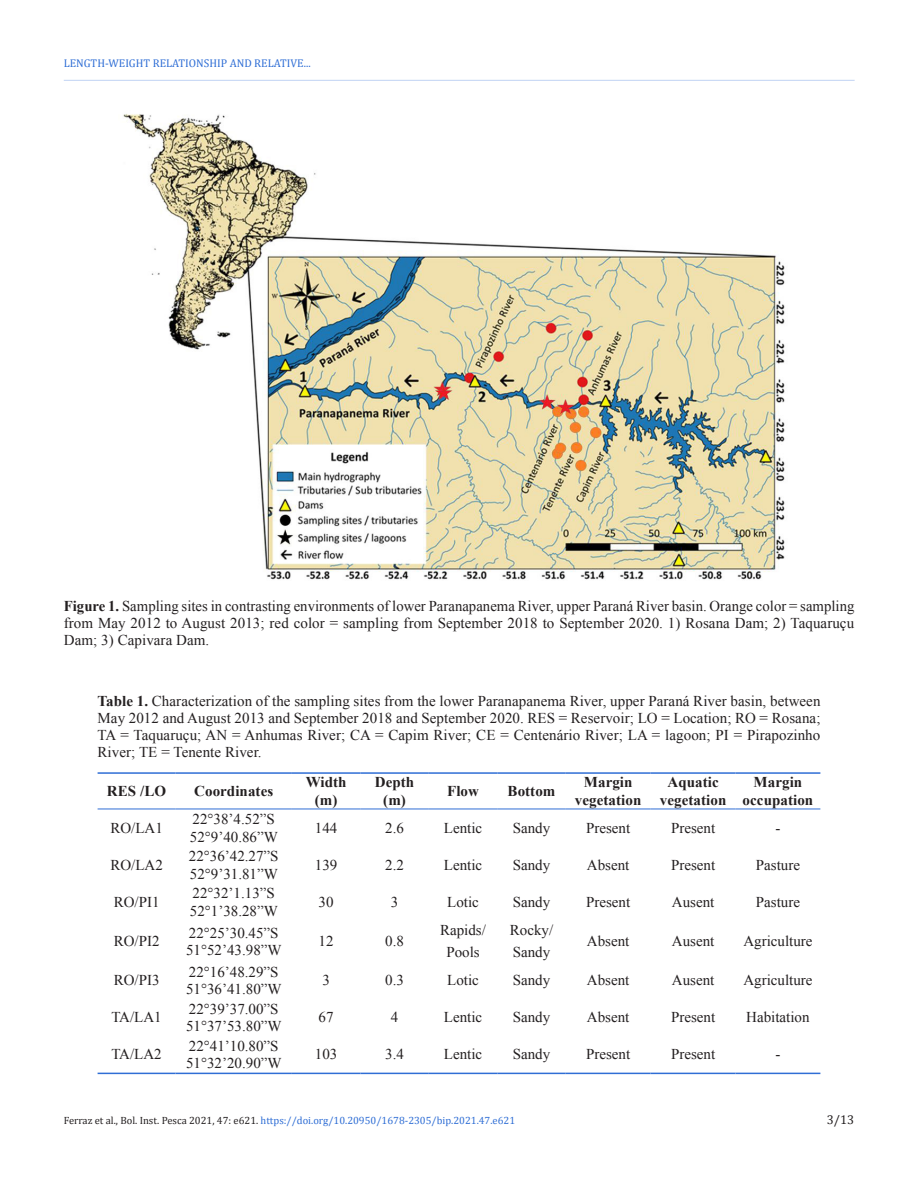
<style>
.page{position:relative;width:918px;height:1188px;background:#fff}
.page>*{position:absolute;margin:0;border:0;box-sizing:border-box;transform-origin:0 0}
.TableBody{font:15px/17.2px "Times New Roman";color:#231f20}
.TableTitle{font:15px/17.2px "Times New Roman";letter-spacing:.005em;color:#231f20;text-align:justify}
.FigureCaption{font:15px/17.2px "Times New Roman";letter-spacing:.005em;color:#231f20;text-align:justify}
.TableHead{font:700 15px/17.2px "Times New Roman";letter-spacing:.005em;color:#231f20;text-align:center}
.t1{font:12.75px "Cambria";color:#231f20}
.t2{font:11.25px "Cambria";color:#2f6ed5}
.t3{font:10.5px "Cambria";color:#2f6ed5}
.s1{font-weight:700}
.s2{color:#231f20}
</style>
<div class="page">
<hr style="left:64px;top:80px;width:791px;height:1px;background:#c1d3f3">
<img style="left:123px;top:114px;width:662px;height:466px">
<hr style="left:98px;top:772px;width:78px;height:2px;background:#2f6ed5">
<hr style="left:176px;top:772px;width:116px;height:2px;background:#2f6ed5">
<hr style="left:292px;top:772px;width:68px;height:2px;background:#2f6ed5">
<hr style="left:360px;top:772px;width:69px;height:2px;background:#2f6ed5">
<hr style="left:429px;top:772px;width:68px;height:2px;background:#2f6ed5">
<hr style="left:497px;top:772px;width:69px;height:2px;background:#2f6ed5">
<hr style="left:566px;top:772px;width:85px;height:2px;background:#2f6ed5">
<hr style="left:651px;top:772px;width:85px;height:2px;background:#2f6ed5">
<hr style="left:736px;top:772px;width:84px;height:2px;background:#2f6ed5">
<hr style="left:98px;top:1073px;width:78px;height:1px;background:#2f6ed5">
<hr style="left:176px;top:1073px;width:116px;height:1px;background:#2f6ed5">
<hr style="left:292px;top:1073px;width:68px;height:1px;background:#2f6ed5">
<hr style="left:360px;top:1073px;width:69px;height:1px;background:#2f6ed5">
<hr style="left:429px;top:1073px;width:68px;height:1px;background:#2f6ed5">
<hr style="left:497px;top:1073px;width:69px;height:1px;background:#2f6ed5">
<hr style="left:566px;top:1073px;width:85px;height:1px;background:#2f6ed5">
<hr style="left:651px;top:1073px;width:85px;height:1px;background:#2f6ed5">
<hr style="left:736px;top:1073px;width:84px;height:1px;background:#2f6ed5">
<hr style="left:98px;top:809px;width:78px;height:1px;background:#2f6ed5">
<hr style="left:176px;top:809px;width:116px;height:1px;background:#2f6ed5">
<hr style="left:292px;top:809px;width:68px;height:1px;background:#2f6ed5">
<hr style="left:360px;top:809px;width:69px;height:1px;background:#2f6ed5">
<hr style="left:429px;top:809px;width:68px;height:1px;background:#2f6ed5">
<hr style="left:497px;top:809px;width:69px;height:1px;background:#2f6ed5">
<hr style="left:566px;top:809px;width:85px;height:1px;background:#2f6ed5">
<hr style="left:651px;top:809px;width:85px;height:1px;background:#2f6ed5">
<hr style="left:736px;top:809px;width:84px;height:1px;background:#2f6ed5">
<p class="t2" style="left:64px;top:57px;width:248px">LENGTH-WEIGHT RELATIONSHIP AND RELATIVE...</p>
<p class="FigureCaption" style="left:64px;top:597px;width:792px"><span class="s1">Figure 1.</span> Sampling sites in contrasting environments of lower Paranapanema River, upper Paraná River basin. Orange color = sampling from May 2012 to August 2013; red color = sampling from September 2018 to September 2020. 1) Rosana Dam; 2) Taquaruçu Dam; 3) Capivara Dam.</p>
<p class="TableTitle" style="left:98px;top:692px;width:724px"><span class="s1">Table 1.</span> Characterization of the sampling sites from the lower Paranapanema River, upper Paraná River basin, between May 2012 and August 2013 and September 2018 and September 2020. RES = Reservoir; LO = Location; RO = Rosana; TA = Taquaruçu; AN = Anhumas River; CA = Capim River; CE = Centenário River; LA = lagoon; PI = Pirapozinho River; TE = Tenente River.</p>
<p class="TableHead" style="left:107px;top:782px;width:61px">RES /LO</p>
<p class="TableHead" style="left:194px;top:782px;width:81px">Coordinates</p>
<p class="TableHead" style="left:306px;top:773px;width:42px">Width (m)</p>
<p class="TableHead" style="left:375px;top:773px;width:41px">Depth (m)</p>
<p class="TableHead" style="left:447px;top:782px;width:33px">Flow</p>
<p class="TableHead" style="left:508px;top:782px;width:49px">Bottom</p>
<p class="TableHead" style="left:575px;top:773px;width:68px">Margin vegetation</p>
<p class="TableHead" style="left:660px;top:773px;width:68px">Aquatic vegetation</p>
<p class="TableHead" style="left:743px;top:773px;width:72px">Margin occupation</p>
<p class="TableBody" style="left:110px;top:819px;width:54px">RO/LA1</p>
<p class="TableBody" style="left:190px;top:811px;width:90px">22°38’4.52”S<br>52°9’40.86”W</p>
<p class="TableBody" style="left:315px;top:819px;width:24px">144</p>
<p class="TableBody" style="left:385px;top:819px;width:20px">2.6</p>
<p class="TableBody" style="left:444px;top:819px;width:40px">Lentic</p>
<p class="TableBody" style="left:513px;top:819px;width:39px">Sandy</p>
<p class="TableBody" style="left:586px;top:819px;width:46px">Present</p>
<p class="TableBody" style="left:671px;top:819px;width:46px">Present</p>
<p class="TableBody" style="left:775px;top:819px;width:6px">-</p>
<p class="TableBody" style="left:110px;top:856px;width:54px">RO/LA2</p>
<p class="TableBody" style="left:189px;top:848px;width:91px">22°36’42.27”S<br>52°9’31.81”W</p>
<p class="TableBody" style="left:315px;top:856px;width:24px">139</p>
<p class="TableBody" style="left:385px;top:856px;width:20px">2.2</p>
<p class="TableBody" style="left:444px;top:856px;width:40px">Lentic</p>
<p class="TableBody" style="left:513px;top:856px;width:39px">Sandy</p>
<p class="TableBody" style="left:587px;top:856px;width:44px">Absent</p>
<p class="TableBody" style="left:671px;top:856px;width:46px">Present</p>
<p class="TableBody" style="left:756px;top:856px;width:46px">Pasture</p>
<p class="TableBody" style="left:114px;top:893px;width:47px">RO/PI1</p>
<p class="TableBody" style="left:190px;top:885px;width:90px">22°32’1.13”S<br>52°1’38.28”W</p>
<p class="TableBody" style="left:319px;top:893px;width:16px">30</p>
<p class="TableBody" style="left:391px;top:893px;width:9px">3</p>
<p class="TableBody" style="left:447px;top:893px;width:33px">Lotic</p>
<p class="TableBody" style="left:513px;top:893px;width:39px">Sandy</p>
<p class="TableBody" style="left:586px;top:893px;width:46px">Present</p>
<p class="TableBody" style="left:672px;top:893px;width:44px">Ausent</p>
<p class="TableBody" style="left:756px;top:893px;width:46px">Pasture</p>
<p class="TableBody" style="left:114px;top:932px;width:47px">RO/PI2</p>
<p class="TableBody" style="left:186px;top:924px;width:97px">22°25’30.45”S<br>51°52’43.98”W</p>
<p class="TableBody" style="left:319px;top:932px;width:16px">12</p>
<p class="TableBody" style="left:385px;top:932px;width:20px">0.8</p>
<p class="TableBody" style="left:440px;top:922px;width:47px">Rapids/</p>
<p class="TableBody" style="left:446px;top:943px;width:35px">Pools</p>
<p class="TableBody" style="left:510px;top:922px;width:45px">Rocky/</p>
<p class="TableBody" style="left:513px;top:943px;width:39px">Sandy</p>
<p class="TableBody" style="left:587px;top:932px;width:44px">Absent</p>
<p class="TableBody" style="left:672px;top:932px;width:44px">Ausent</p>
<p class="TableBody" style="left:743px;top:932px;width:71px">Agriculture</p>
<p class="TableBody" style="left:114px;top:971px;width:47px">RO/PI3</p>
<p class="TableBody" style="left:186px;top:963px;width:97px">22°16’48.29”S<br>51°36’41.80”W</p>
<p class="TableBody" style="left:322px;top:971px;width:9px">3</p>
<p class="TableBody" style="left:385px;top:971px;width:20px">0.3</p>
<p class="TableBody" style="left:447px;top:971px;width:33px">Lotic</p>
<p class="TableBody" style="left:513px;top:971px;width:39px">Sandy</p>
<p class="TableBody" style="left:587px;top:971px;width:44px">Absent</p>
<p class="TableBody" style="left:672px;top:971px;width:44px">Ausent</p>
<p class="TableBody" style="left:743px;top:971px;width:71px">Agriculture</p>
<p class="TableBody" style="left:111px;top:1008px;width:52px">TA/LA1</p>
<p class="TableBody" style="left:186px;top:1000px;width:97px">22°39’37.00”S<br>51°37’53.80”W</p>
<p class="TableBody" style="left:319px;top:1008px;width:16px">67</p>
<p class="TableBody" style="left:391px;top:1008px;width:9px">4</p>
<p class="TableBody" style="left:444px;top:1008px;width:40px">Lentic</p>
<p class="TableBody" style="left:513px;top:1008px;width:39px">Sandy</p>
<p class="TableBody" style="left:587px;top:1008px;width:44px">Absent</p>
<p class="TableBody" style="left:671px;top:1008px;width:46px">Present</p>
<p class="TableBody" style="left:746px;top:1008px;width:65px">Habitation</p>
<p class="TableBody" style="left:111px;top:1045px;width:52px">TA/LA2</p>
<p class="TableBody" style="left:186px;top:1037px;width:97px">22°41’10.80”S<br>51°32’20.90”W</p>
<p class="TableBody" style="left:315px;top:1045px;width:24px">103</p>
<p class="TableBody" style="left:385px;top:1045px;width:20px">3.4</p>
<p class="TableBody" style="left:444px;top:1045px;width:40px">Lentic</p>
<p class="TableBody" style="left:513px;top:1045px;width:39px">Sandy</p>
<p class="TableBody" style="left:586px;top:1045px;width:46px">Present</p>
<p class="TableBody" style="left:671px;top:1045px;width:46px">Present</p>
<p class="TableBody" style="left:775px;top:1045px;width:6px">-</p>
<p class="t3" style="left:64px;top:1114px;width:453px"><span class="s2">Ferraz et al., Bol. Inst. Pesca 2021, 47: e621.</span> https://doi.org/10.20950/1678-2305/bip.2021.47.e621</p>
<p class="t1" style="left:827px;top:1112px;width:29px">3/13</p>
</div>
